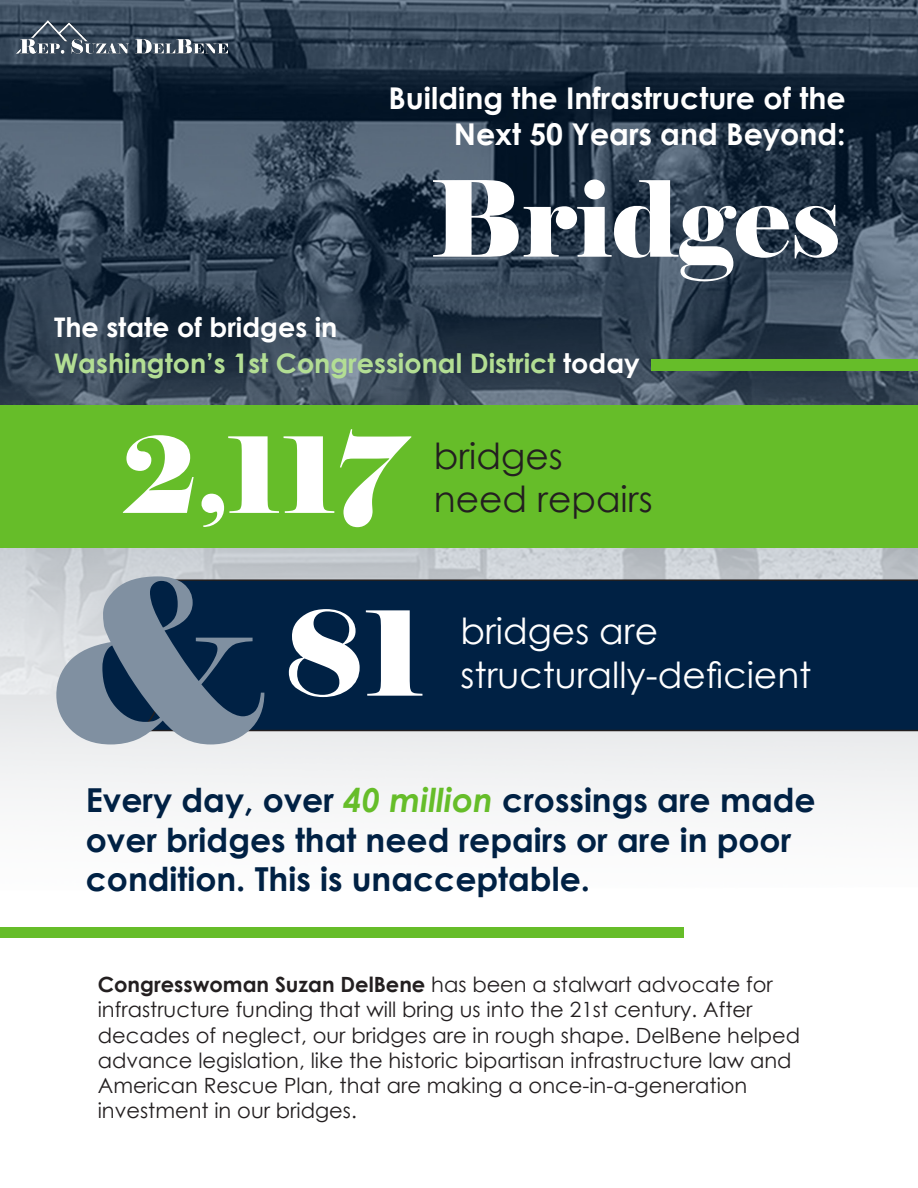
<style>
.page{position:relative;width:918px;height:1188px;background:#fff}
.page>*{position:absolute;margin:0;border:0;box-sizing:border-box;transform-origin:0 0}
.t1{font:223.5px "Elephant";color:#8090a1}
.t2{font:117px "Elephant";color:#fff}
.t3{font:105px "Elephant";color:#fff}
.t4{font:36px "Century Gothic";color:#fff}
.t5{font:36px "Century Gothic";color:#231f20}
.t6{font:700 33px/39.6px "Century Gothic";color:#002144}
.t7{font:700 30px "Century Gothic";color:#fff}
.t8{font:700 27px "Century Gothic";color:#b3de94}
.t9{font:700 27px "Century Gothic";color:#fff}
.t10{font:21px/25.2px "Century Gothic";color:#231f20}
.s1{color:#fff}
.s2{font-style:italic;color:#66bd29}
.s3{font-weight:700}
</style>
<div class="page">
<img style="left:0;top:0;width:918px;height:457px">
<img style="left:0;top:457px;width:918px;height:471px">
<div style="left:1px;top:405px;width:917px;height:143px;background:#66bd29"></div>
<div style="left:652px;top:360px;width:266px;height:11px;background:#66bd29"></div>
<div style="left:137px;top:579px;width:781px;height:152px;background:#002144"></div>
<div style="left:72px;top:644px;width:87px;height:94px;background:#002144;border-radius:50%"></div>
<div style="left:71px;top:644px;width:89px;height:95px;border:2px solid #231f20;border-radius:50%"></div>
<div style="left:0;top:928px;width:684px;height:10px;background:#66bd29"></div>
<img style="left:16px;top:16px;width:212px;height:48px">
<p class="t7" style="left:389px;top:75px;width:459px">Building the Infrastructure of the</p>
<p class="t7" style="left:454px;top:111px;width:393px">Next 50 Years and Beyond:</p>
<p class="t3" style="left:430px;top:153px;width:412px">Bridges</p>
<p class="t9" style="left:54px;top:307px;width:285px">The state of bridges in</p>
<p class="t8" style="left:54px;top:343px;width:587px">Washington’s 1st Congressional District <span class="s1">today</span></p>
<p class="t3" style="left:121px;top:410px;width:283px">2,117</p>
<p class="t5" style="left:434px;top:431px;width:130px">bridges</p>
<p class="t5" style="left:434px;top:474px;width:220px">need repairs</p>
<p class="t1" style="left:47px;top:522px;width:221px">&amp;</p>
<p class="t2" style="left:284px;top:581px;width:143px">81</p>
<p class="t4" style="left:460px;top:606px;width:199px">bridges are</p>
<p class="t4" style="left:460px;top:649px;width:352px">structurally-deficient</p>
<p class="t6" style="left:86px;top:779px;width:731px">Every day, over <span class="s2">40 million</span> crossings are made over bridges that need repairs or are in poor condition. This is unacceptable.</p>
<p class="t10" style="left:98px;top:972px;width:704px"><span class="s3">Congresswoman Suzan DelBene</span> has been a stalwart advocate for infrastructure funding that will bring us into the 21st century. After decades of neglect, our bridges are in rough shape. DelBene helped advance legislation, like the historic bipartisan infrastructure law and American Rescue Plan, that are making a once-in-a-generation investment in our bridges.</p>
</div>
